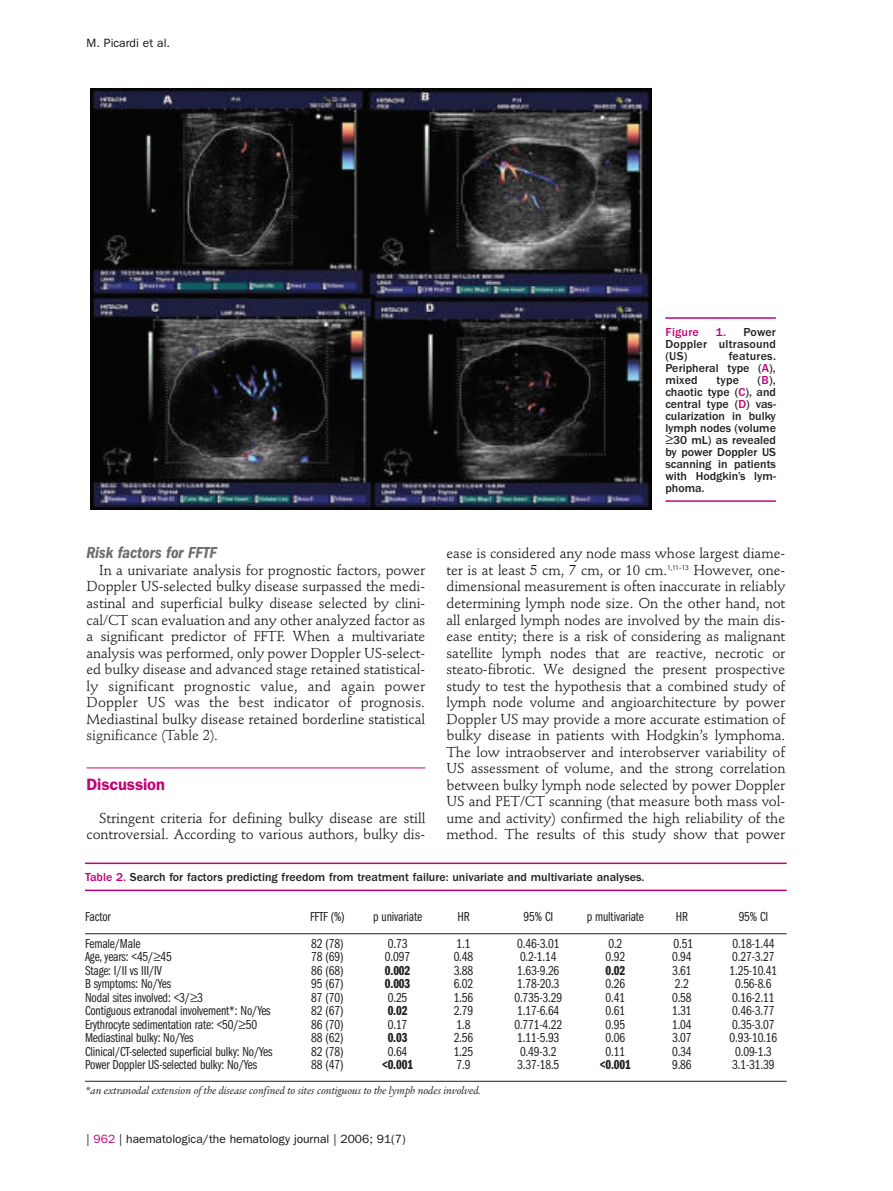
<style>
.page{position:relative;width:893px;height:1191px;background:#fff}
.page>*{position:absolute;margin:0;border:0;box-sizing:border-box;transform-origin:0 0}
.t1{font:italic 600 condensed 16.5px "Franklin Gothic";color:#6c6d70}
.t2{font:600 16.5px "Franklin Gothic";letter-spacing:-.01em;color:#c30175}
.t3{font:14.25px/16.5px "Stempel Schneidler";letter-spacing:-.005em;color:#141314;text-align:justify}
.t4{font:14.25px "Stempel Schneidler";letter-spacing:-.005em;color:#231f20}
.t5{font:13.5px "Franklin Gothic Book Cmpr";letter-spacing:-.01em;color:#231f20}
.t6{font:13.5px "Franklin Gothic Demi Cmpr";letter-spacing:-.01em;color:#231f20}
.t7{font:500 12px/12px "Franklin Gothic";color:#231f20;text-align:justify}
.t8{font:12px "Franklin Gothic";color:#141314}
.t9{font:500 12px "Franklin Gothic";letter-spacing:.02em;color:#c30175}
.t10{font:italic 11.25px "Legacy Serif";color:#231f20}
.s1{color:#c30175}
.s2{color:#141314}
</style>
<div class="page">
<hr style="left:87px;top:767px;width:338px;height:1px;background:#c30175">
<img style="left:90px;top:89px;width:561px;height:420px">
<hr style="left:665px;top:317px;width:111px;height:2px;background:#c30175">
<hr style="left:665px;top:500px;width:111px;height:2px;background:#c30175">
<hr style="left:85px;top:862px;width:702px;height:2px;background:#c30175">
<hr style="left:85px;top:889px;width:702px;height:2px;background:#c30175">
<hr style="left:85px;top:933px;width:702px;height:1px;background:#231f20">
<hr style="left:85px;top:1081px;width:702px;height:1px;background:#231f20">
<p class="t8" style="left:87px;top:39px;width:85px">M. Picardi et al.</p>
<p class="t7" style="left:665px;top:327px;width:112px;text-indent:51px"><span class="s1">1.</span> Power Doppler ultrasound (US)</p>
<p class="t9" style="left:665px;top:328px;width:35px">Figure</p>
<p class="t7" style="left:665px;top:351px;width:112px;text-indent:63px">features.<br>Peripheral type (<span class="s1">A</span>), mixed</p>
<p class="t7" style="left:665px;top:375px;width:112px;text-indent:92px">(<span class="s1">B</span>), chaotic type (<span class="s1">C</span>), and central type (<span class="s1">D</span>) vas&shy;cularization in bulky lymph nodes (volume <span class="s2">≥</span>30 mL) as revealed by power Doppler US scanning in patients with Hodgkin’s lym&shy;phoma.</p>
<p class="t7" style="left:716px;top:375px;width:24px">type</p>
<p class="t1" style="left:87px;top:547px;width:132px">Risk factors for FFTF</p>
<p class="t3" style="left:87px;top:563px;width:340px;text-indent:13px">In a univariate analysis for prognostic factors, power Doppler US-selected bulky disease surpassed the medi&shy;astinal and superficial bulky disease selected by clini&shy;cal/CT scan evaluation and any other analyzed factor as a significant predictor of FFTF. When a multivariate analysis was performed, only power Doppler US-select&shy;ed bulky disease and advanced stage retained statistical&shy;ly significant prognostic value, and again power Doppler US was the best indicator of prognosis.<br>Mediastinal bulky disease retained borderline statistical</p>
<p class="t4" style="left:87px;top:729px;width:133px">significance (Table 2).</p>
<p class="t2" style="left:87px;top:778px;width:80px">Discussion</p>
<p class="t3" style="left:87px;top:811px;width:340px;text-align:right">Stringent criteria for defining bulky disease are still controversial. According to various authors, bulky dis-</p>
<p class="t3" style="left:446px;top:547px;width:340px">ease is considered any node mass whose largest diame&shy;ter is at least 5 cm, 7 cm, or 10 cm.<sup>1,11-13</sup> However, one&shy;dimensional measurement is often inaccurate in reliably determining lymph node size. On the other hand, not all enlarged lymph nodes are involved by the main dis&shy;ease entity; there is a risk of considering as malignant satellite lymph nodes that are reactive, necrotic or steato-fibrotic. We designed the present prospective study to test the hypothesis that a combined study of lymph node volume and angioarchitecture by power Doppler US may provide a more accurate estimation of bulky disease in patients with Hodgkin’s lymphoma.<br>The low intraobserver and interobserver variability of US assessment of volume, and the strong correlation between bulky lymph node selected by power Doppler US and PET/CT scanning (that measure both mass vol&shy;ume and activity) confirmed the high reliability of the method. The results of this study show that power</p>
<p class="t7" style="left:85px;top:872px;width:561px"><span class="s1">Table 2.</span> Search for factors predicting freedom from treatment failure: univariate and multivariate analyses.</p>
<p class="t5" style="left:85px;top:912px;width:27px">Factor</p>
<p class="t5" style="left:310px;top:912px;width:36px">FFTF (%)</p>
<p class="t5" style="left:373px;top:912px;width:51px">p univariate</p>
<p class="t5" style="left:457px;top:912px;width:14px">HR</p>
<p class="t5" style="left:523px;top:912px;width:31px">95% CI</p>
<p class="t5" style="left:587px;top:912px;width:59px">p multivariate</p>
<p class="t5" style="left:676px;top:912px;width:14px">HR</p>
<p class="t5" style="left:739px;top:912px;width:31px">95% CI</p>
<p class="t5" style="left:85px;top:939px;width:57px">Female/Male</p>
<p class="t5" style="left:311px;top:939px;width:34px">82 (78)</p>
<p class="t5" style="left:388px;top:939px;width:21px">0.73</p>
<p class="t5" style="left:457px;top:939px;width:15px">1.1</p>
<p class="t5" style="left:517px;top:939px;width:44px">0.46-3.01</p>
<p class="t5" style="left:608px;top:939px;width:15px">0.2</p>
<p class="t5" style="left:674px;top:939px;width:21px">0.51</p>
<p class="t5" style="left:732px;top:939px;width:44px">0.18-1.44</p>
<p class="t5" style="left:85px;top:952px;width:88px">Age, years: &lt;45/≥45</p>
<p class="t5" style="left:311px;top:952px;width:34px">78 (69)</p>
<p class="t5" style="left:385px;top:952px;width:27px">0.097</p>
<p class="t5" style="left:454px;top:952px;width:21px">0.48</p>
<p class="t5" style="left:520px;top:952px;width:38px">0.2-1.14</p>
<p class="t5" style="left:605px;top:952px;width:21px">0.92</p>
<p class="t5" style="left:672px;top:952px;width:21px">0.94</p>
<p class="t5" style="left:732px;top:952px;width:44px">0.27-3.27</p>
<p class="t5" style="left:85px;top:966px;width:78px">Stage: I/II vs III/IV</p>
<p class="t5" style="left:311px;top:966px;width:34px">86 (68)</p>
<p class="t6" style="left:385px;top:966px;width:27px">0.002</p>
<p class="t5" style="left:454px;top:966px;width:21px">3.88</p>
<p class="t5" style="left:517px;top:966px;width:44px">1.63-9.26</p>
<p class="t6" style="left:605px;top:966px;width:21px">0.02</p>
<p class="t5" style="left:672px;top:966px;width:21px">3.61</p>
<p class="t5" style="left:729px;top:966px;width:49px">1.25-10.41</p>
<p class="t5" style="left:85px;top:979px;width:88px">B symptoms: No/Yes</p>
<p class="t5" style="left:311px;top:979px;width:34px">95 (67)</p>
<p class="t6" style="left:385px;top:979px;width:27px">0.003</p>
<p class="t5" style="left:454px;top:979px;width:21px">6.02</p>
<p class="t5" style="left:517px;top:979px;width:44px">1.78-20.3</p>
<p class="t5" style="left:605px;top:979px;width:21px">0.26</p>
<p class="t5" style="left:675px;top:979px;width:15px">2.2</p>
<p class="t5" style="left:735px;top:979px;width:38px">0.56-8.6</p>
<p class="t5" style="left:85px;top:993px;width:119px">Nodal sites involved: &lt;3/≥3</p>
<p class="t5" style="left:311px;top:993px;width:34px">87 (70)</p>
<p class="t5" style="left:388px;top:993px;width:21px">0.25</p>
<p class="t5" style="left:454px;top:993px;width:21px">1.56</p>
<p class="t5" style="left:514px;top:993px;width:49px">0.735-3.29</p>
<p class="t5" style="left:605px;top:993px;width:21px">0.41</p>
<p class="t5" style="left:672px;top:993px;width:21px">0.58</p>
<p class="t5" style="left:732px;top:993px;width:44px">0.16-2.11</p>
<p class="t5" style="left:85px;top:1006px;width:187px">Contiguous extranodal involvement*: No/Yes</p>
<p class="t5" style="left:311px;top:1006px;width:34px">82 (67)</p>
<p class="t6" style="left:388px;top:1006px;width:21px">0.02</p>
<p class="t5" style="left:454px;top:1006px;width:21px">2.79</p>
<p class="t5" style="left:517px;top:1006px;width:44px">1.17-6.64</p>
<p class="t5" style="left:605px;top:1006px;width:21px">0.61</p>
<p class="t5" style="left:672px;top:1006px;width:21px">1.31</p>
<p class="t5" style="left:732px;top:1006px;width:44px">0.46-3.77</p>
<p class="t5" style="left:85px;top:1020px;width:174px">Erythrocyte sedimentation rate: &lt;50/≥50</p>
<p class="t5" style="left:311px;top:1020px;width:34px">86 (70)</p>
<p class="t5" style="left:388px;top:1020px;width:21px">0.17</p>
<p class="t5" style="left:456px;top:1020px;width:15px">1.8</p>
<p class="t5" style="left:514px;top:1020px;width:49px">0.771-4.22</p>
<p class="t5" style="left:605px;top:1020px;width:21px">0.95</p>
<p class="t5" style="left:672px;top:1020px;width:21px">1.04</p>
<p class="t5" style="left:732px;top:1020px;width:44px">0.35-3.07</p>
<p class="t5" style="left:85px;top:1033px;width:110px">Mediastinal bulky: No/Yes</p>
<p class="t5" style="left:311px;top:1033px;width:34px">88 (62)</p>
<p class="t6" style="left:388px;top:1033px;width:21px">0.03</p>
<p class="t5" style="left:454px;top:1033px;width:21px">2.56</p>
<p class="t5" style="left:517px;top:1033px;width:44px">1.11-5.93</p>
<p class="t5" style="left:605px;top:1033px;width:21px">0.06</p>
<p class="t5" style="left:672px;top:1033px;width:21px">3.07</p>
<p class="t5" style="left:729px;top:1033px;width:49px">0.93-10.16</p>
<p class="t5" style="left:85px;top:1047px;width:189px">Clinical/CT-selected superficial bulky: No/Yes</p>
<p class="t5" style="left:311px;top:1047px;width:34px">82 (78)</p>
<p class="t5" style="left:388px;top:1047px;width:21px">0.64</p>
<p class="t5" style="left:454px;top:1047px;width:21px">1.25</p>
<p class="t5" style="left:520px;top:1047px;width:38px">0.49-3.2</p>
<p class="t5" style="left:605px;top:1047px;width:21px">0.11</p>
<p class="t5" style="left:672px;top:1047px;width:21px">0.34</p>
<p class="t5" style="left:735px;top:1047px;width:38px">0.09-1.3</p>
<p class="t5" style="left:85px;top:1060px;width:174px">Power Doppler US-selected bulky: No/Yes</p>
<p class="t5" style="left:311px;top:1060px;width:34px">88 (47)</p>
<p class="t6" style="left:382px;top:1060px;width:33px">&lt;0.001</p>
<p class="t5" style="left:456px;top:1060px;width:15px">7.9</p>
<p class="t5" style="left:517px;top:1060px;width:44px">3.37-18.5</p>
<p class="t6" style="left:600px;top:1060px;width:33px">&lt;0.001</p>
<p class="t5" style="left:672px;top:1060px;width:21px">9.86</p>
<p class="t5" style="left:732px;top:1060px;width:44px">3.1-31.39</p>
<p class="t10" style="left:85px;top:1086px;width:397px">*an extranodal extension of the disease confined to sites contiguous to the lymph nodes involved.</p>
<p class="t8" style="left:87px;top:1134px;width:321px">| <span class="s1">962</span> | haematologica/the hematology journal | 2006; 91(7)</p>
</div>
